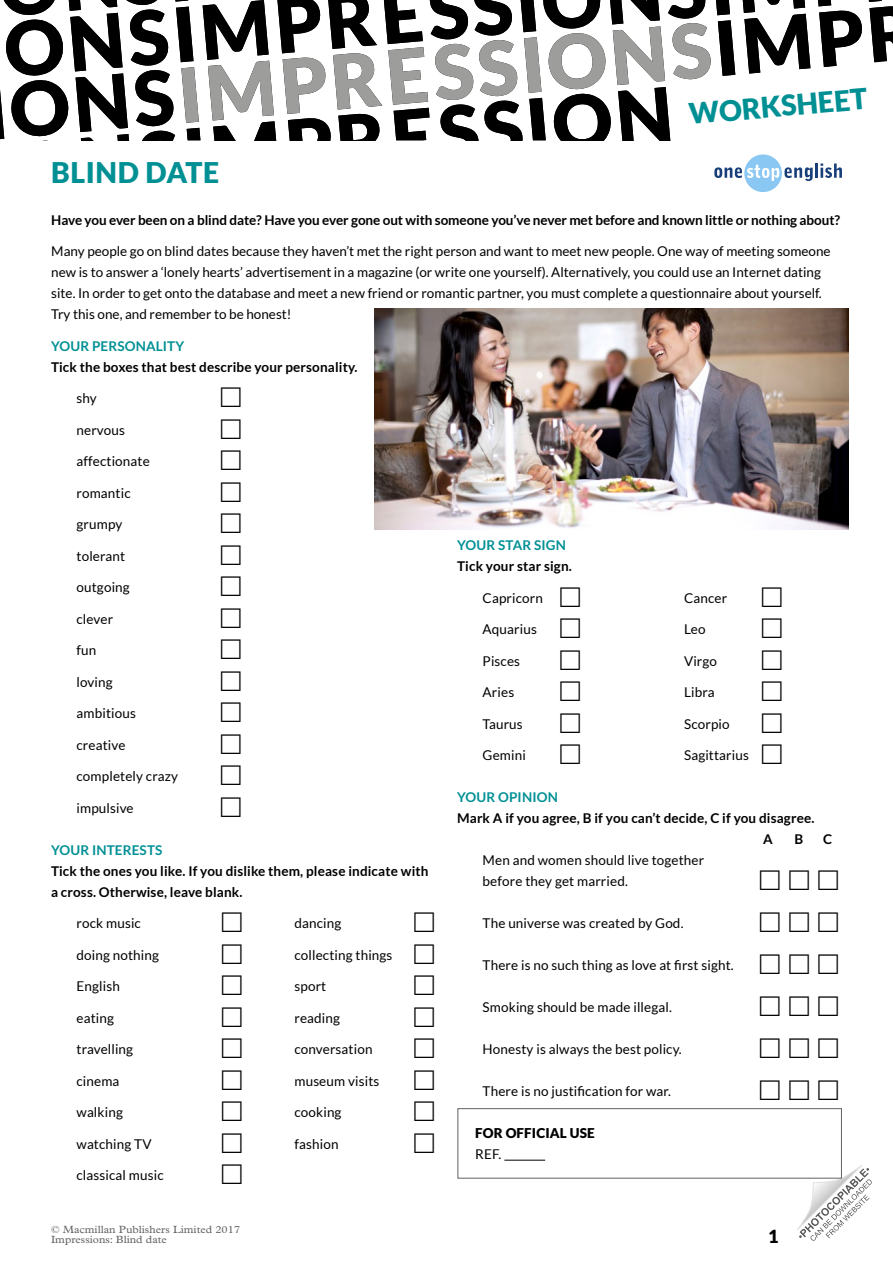
<style>
.page{position:relative;width:893px;height:1263px;background:#fff}
.page>*{position:absolute;margin:0;border:0;box-sizing:border-box;transform-origin:0 0}
.t1{font:900 28.5px "Lato";letter-spacing:.02em;color:#009094}
.t2{font:900 18px "Lato";color:#000}
.t3{font:13.5px/21px "Lato";letter-spacing:.01em;color:#000}
.t4{font:700 13.5px/21px "Lato";letter-spacing:.01em;color:#000}
.t5{font:700 13.5px "Lato";letter-spacing:.01em;color:#009094}
.t6{font:900 13.5px "Lato";letter-spacing:.01em;color:#000}
.t7{font:10.5px/10.5px "Plantin Std";color:#646363;scale:1.08 1}
</style>
<div class="page">
<svg style="left:797px;top:1165px;width:75px;height:76px"></svg>
<svg style="left:0;top:0;width:893px;height:192px"></svg>
<hr style="left:815px;top:164px;width:3px;height:14px;background:#193f7a">
<svg style="left:820px;top:164px;width:22px;height:14px"></svg>
<hr style="left:504px;top:1160px;width:41px;height:1px;background:#000">
<div style="left:457px;top:1108px;width:385px;height:70px;border:1px solid #646363"></div>
<img style="left:374px;top:309px;width:474px;height:220px">
<h1 class="t1" style="left:51px;top:155px;width:170px">BLIND DATE</h1>
<h1 class="t1" style="left:687px;top:97px;width:180px;rotate:-5deg">WORKSHEET</h1>
<p class="t4" style="left:51px;top:209px;width:790px">Have you ever been on a blind date? Have you ever gone out with someone you’ve never met before and known little or nothing about?</p>
<p class="t3" style="left:51px;top:241px;width:781px">Many people go on blind dates because they haven’t met the right person and want to meet new people. One way of meeting someone new is to answer a ‘lonely hearts’ advertisement in a magazine (or write one yourself). Alternatively, you could use an Internet dating site. In order to get onto the database and meet a new friend or romantic partner, you must complete a questionnaire about yourself.<br>Try this one, and remember to be honest!</p>
<p class="t5" style="left:51px;top:338px;width:135px">YOUR PERSONALITY</p>
<p class="t4" style="left:51px;top:356px;width:308px">Tick the boxes that best describe your personality.</p>
<p class="t3" style="left:77px;top:388px;width:22px">shy</p>
<p class="t3" style="left:77px;top:419px;width:50px">nervous</p>
<p class="t3" style="left:77px;top:451px;width:75px">affectionate</p>
<p class="t3" style="left:77px;top:482px;width:56px">romantic</p>
<p class="t3" style="left:77px;top:514px;width:47px">grumpy</p>
<p class="t3" style="left:77px;top:545px;width:50px">tolerant</p>
<p class="t3" style="left:77px;top:577px;width:55px">outgoing</p>
<p class="t3" style="left:77px;top:608px;width:38px">clever</p>
<p class="t3" style="left:77px;top:640px;width:21px">fun</p>
<p class="t3" style="left:77px;top:671px;width:38px">loving</p>
<p class="t3" style="left:77px;top:703px;width:61px">ambitious</p>
<p class="t3" style="left:77px;top:734px;width:50px">creative</p>
<p class="t3" style="left:77px;top:766px;width:103px">completely crazy</p>
<p class="t3" style="left:77px;top:797px;width:59px">impulsive</p>
<p class="t5" style="left:51px;top:842px;width:113px">YOUR INTERESTS</p>
<p class="t4" style="left:51px;top:860px;width:379px">Tick the ones you like. If you dislike them, please indicate with a cross. Otherwise, leave blank.</p>
<p class="t3" style="left:77px;top:913px;width:66px">rock music</p>
<p class="t3" style="left:77px;top:944px;width:84px">doing nothing</p>
<p class="t3" style="left:77px;top:976px;width:45px">English</p>
<p class="t3" style="left:77px;top:1007px;width:39px">eating</p>
<p class="t3" style="left:77px;top:1039px;width:58px">travelling</p>
<p class="t3" style="left:77px;top:1070px;width:44px">cinema</p>
<p class="t3" style="left:77px;top:1102px;width:48px">walking</p>
<p class="t3" style="left:77px;top:1133px;width:76px">watching TV</p>
<p class="t3" style="left:77px;top:1165px;width:89px">classical music</p>
<p class="t5" style="left:457px;top:537px;width:110px">YOUR STAR SIGN</p>
<p class="t4" style="left:457px;top:555px;width:116px">Tick your star sign.</p>
<p class="t3" style="left:483px;top:587px;width:62px">Capricorn</p>
<p class="t3" style="left:483px;top:619px;width:56px">Aquarius</p>
<p class="t3" style="left:483px;top:650px;width:39px">Pisces</p>
<p class="t3" style="left:483px;top:682px;width:33px">Aries</p>
<p class="t3" style="left:483px;top:713px;width:42px">Taurus</p>
<p class="t3" style="left:483px;top:745px;width:45px">Gemini</p>
<p class="t3" style="left:684px;top:587px;width:45px">Cancer</p>
<p class="t3" style="left:684px;top:619px;width:23px">Leo</p>
<p class="t3" style="left:684px;top:650px;width:35px">Virgo</p>
<p class="t3" style="left:684px;top:682px;width:32px">Libra</p>
<p class="t3" style="left:684px;top:713px;width:47px">Scorpio</p>
<p class="t3" style="left:684px;top:745px;width:66px">Sagittarius</p>
<p class="t5" style="left:457px;top:789px;width:102px">YOUR OPINION</p>
<p class="t4" style="left:763px;top:807px;width:53px;text-indent:-306px">Mark A if you agree, B if you can’t decide, C if you disagree.<br>A</p>
<p class="t4" style="left:795px;top:828px;width:10px">B</p>
<p class="t4" style="left:823px;top:828px;width:11px">C</p>
<p class="t3" style="left:483px;top:850px;width:223px">Men and women should live together before they get married.</p>
<p class="t3" style="left:483px;top:913px;width:202px">The universe was created by God.</p>
<p class="t3" style="left:483px;top:955px;width:253px">There is no such thing as love at first sight.</p>
<p class="t3" style="left:483px;top:997px;width:191px">Smoking should be made illegal.</p>
<p class="t3" style="left:483px;top:1039px;width:201px">Honesty is always the best policy.</p>
<p class="t3" style="left:483px;top:1081px;width:190px">There is no justification for war.</p>
<p class="t6" style="left:475px;top:1125px;width:121px">FOR OFFICIAL USE</p>
<p class="t3" style="left:475px;top:1144px;width:28px">REF.</p>
<p class="t3" style="left:294px;top:913px;width:48px">dancing</p>
<p class="t3" style="left:294px;top:944px;width:100px">collecting things</p>
<p class="t3" style="left:294px;top:976px;width:33px">sport</p>
<p class="t3" style="left:294px;top:1007px;width:47px">reading</p>
<p class="t3" style="left:294px;top:1039px;width:80px">conversation</p>
<p class="t3" style="left:294px;top:1070px;width:86px">museum visits</p>
<p class="t3" style="left:294px;top:1102px;width:49px">cooking</p>
<p class="t3" style="left:294px;top:1133px;width:46px">fashion</p>
<p class="t7" style="left:51px;top:1224px;width:177px">© Macmillan Publishers Limited 2017<br>Impressions: Blind date</p>
<h2 class="t2" style="left:768px;top:1226px;width:12px">1</h2>
</div>
